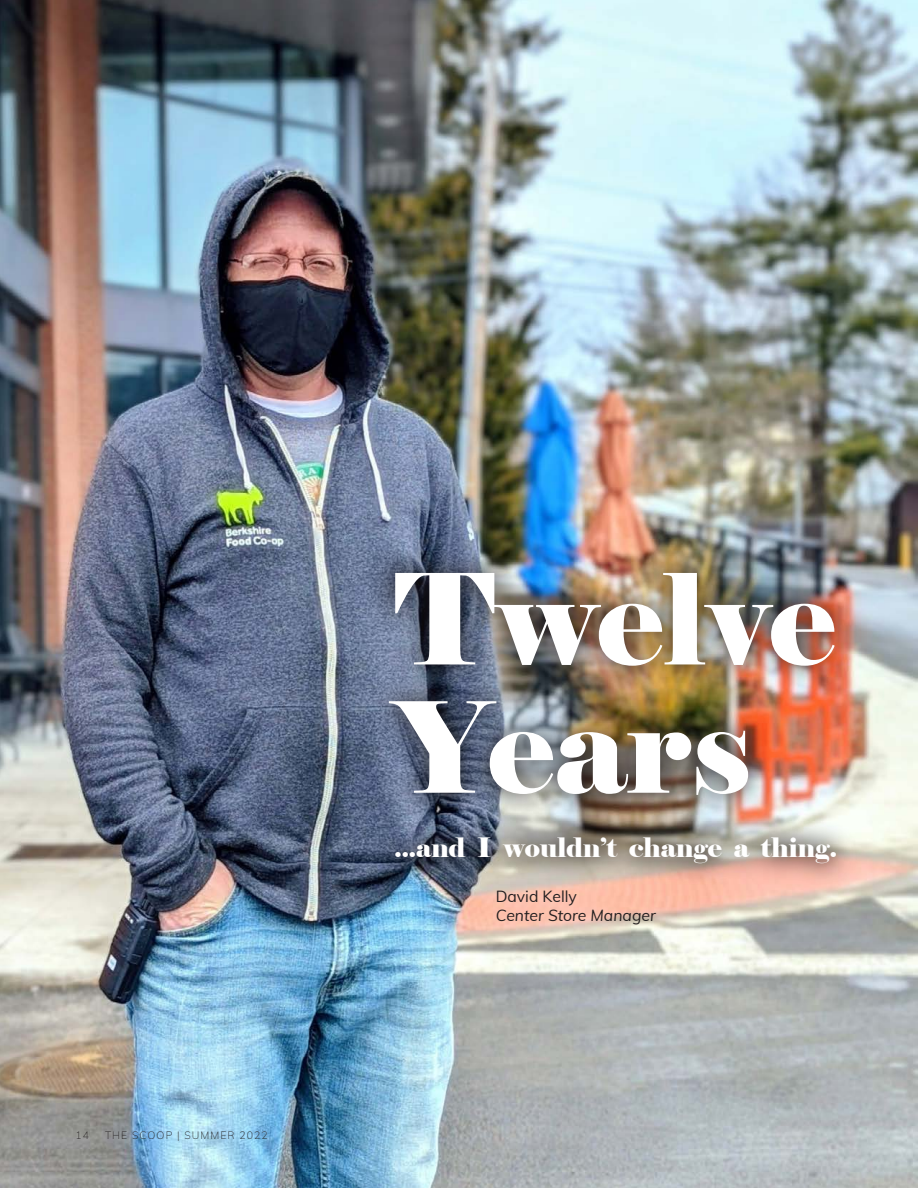
<style>
.page{position:relative;width:918px;height:1188px;background:#fff}
.page>*{position:absolute;margin:0;border:0;box-sizing:border-box;transform-origin:0 0}
.t1{font:125.55px "Elephant";color:#fff}
.t2{font:26.7px "Elephant";color:#fff}
.t3{font:italic 15.75px "Muli";color:#231f20}
.t4{font:15.75px "Muli";color:#231f20}
.t5{font:200 10.5px "Muli";letter-spacing:.1em;color:#231f20}
</style>
<div class="page">
<img style="left:0;top:0;width:918px;height:1188px">
<div style="left:366px;top:548px;width:493px;height:270px;background:#231f20;opacity:.75"></div>
<div style="left:372px;top:814px;width:487px;height:73px;background:#231f20;opacity:.75"></div>
<p class="t5" style="left:76px;top:1128px;width:15px">14</p>
<p class="t5" style="left:105px;top:1128px;width:164px">THE SCOOP | SUMMER 2022</p>
<p class="t1" style="left:394px;top:541px;width:443px">Twelve</p>
<p class="t1" style="left:394px;top:669px;width:359px">Years</p>
<p class="t2" style="left:394px;top:831px;width:444px">...and I wouldn’t change a thing.</p>
<p class="t4" style="left:496px;top:885px;width:83px">David Kelly</p>
<p class="t3" style="left:496px;top:904px;width:162px">Center Store Manager</p>
</div>
